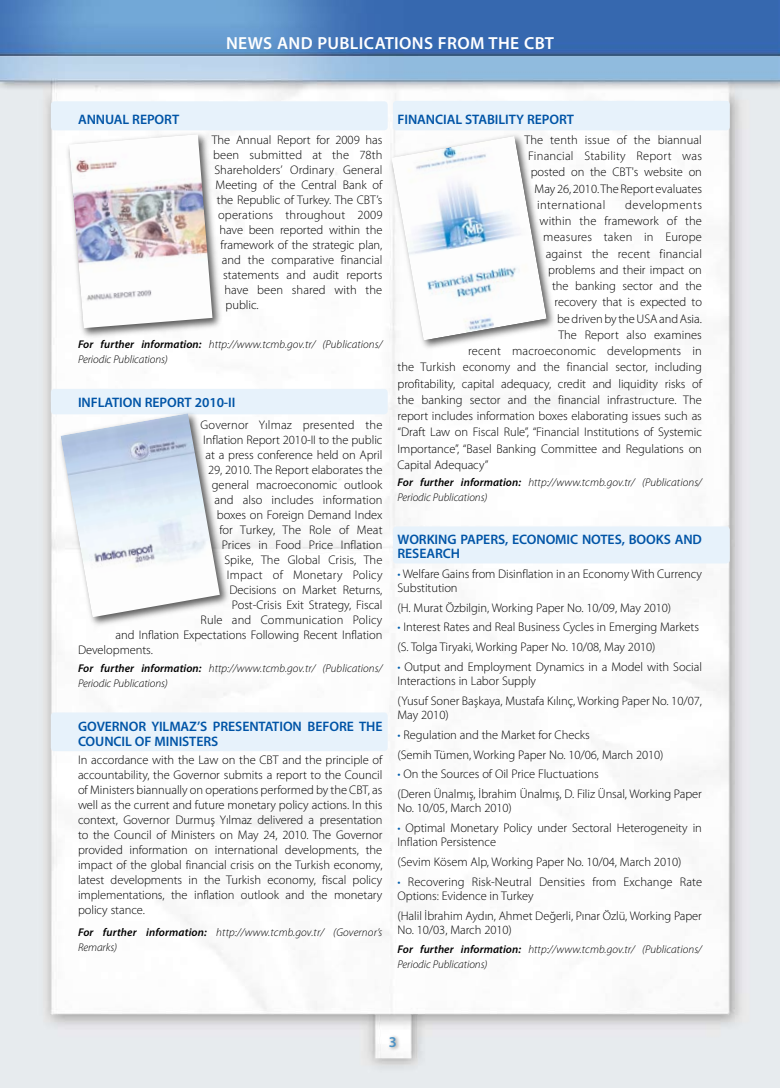
<style>
.page{position:relative;width:780px;height:1088px;background:#fff}
.page>*{position:absolute;margin:0;border:0;box-sizing:border-box;transform-origin:0 0}
.t1{font:600 17.5px "Myriad Pro";letter-spacing:.02em;color:#fff}
.t2{font:600 15px "Myriad Pro";color:#4d93c5}
.t3{font:600 13.75px/15px "Myriad Pro";letter-spacing:-.005em;color:#0054a6}
.t4{font:300 12.5px/15px "Myriad Pro";letter-spacing:-.005em;color:#000}
.t5{font:300 12.5px "Myriad Pro";letter-spacing:.015em;color:#000}
.t6{font:300 12.5px "Myriad Pro";letter-spacing:.03em;color:#000}
.t7{font:italic 300 11.25px/15px "Myriad Pro";letter-spacing:.005em;color:#000}
.s1{font-weight:600}
.s2{color:#005dac}
</style>
<div class="page">
<img style="left:0;top:0;width:780px;height:1088px">
<div style="left:393px;top:526px;width:336px;height:37px;background:#e7f2fb;border-radius:4px"></div>
<div style="left:51px;top:389px;width:336px;height:25px;background:#e7f2fb;border-radius:4px"></div>
<div style="left:51px;top:712px;width:336px;height:39px;background:#e7f2fb;border-radius:4px"></div>
<div style="left:393px;top:101px;width:336px;height:29px;background:#e7f2fb;border-radius:4px"></div>
<div style="left:51px;top:101px;width:336px;height:29px;background:#e7f2fb;border-radius:4px"></div>
<div style="left:386px;top:1033px;width:15px;height:19px;background:#000;opacity:.5"></div>
<div style="left:56px;top:409px;width:175px;height:219px;background:#000;opacity:.65"></div>
<img style="left:61px;top:413px;width:159px;height:204px">
<div style="left:65px;top:130px;width:158px;height:209px;background:#000;opacity:.65"></div>
<img style="left:69px;top:134px;width:143px;height:194px">
<div style="left:387px;top:132px;width:171px;height:219px;background:#000;opacity:.65"></div>
<img style="left:391px;top:136px;width:155px;height:204px">
<h1 class="t1" style="left:226px;top:32px;width:329px">NEWS AND PUBLICATIONS FROM THE CBT</h1>
<p class="t3" style="left:78px;top:112px;width:103px">ANNUAL REPORT</p>
<p class="t4" style="left:212px;top:133px;width:172px">The Annual Report for 2009 has</p>
<p class="t4" style="left:213px;top:148px;width:171px">been submitted at the 78th</p>
<p class="t4" style="left:214px;top:163px;width:169px">Shareholders’ Ordinary General</p>
<p class="t4" style="left:215px;top:178px;width:168px">Meeting of the Central Bank of</p>
<p class="t4" style="left:217px;top:193px;width:167px">the Republic of Turkey. The CBT’s</p>
<p class="t5" style="left:218px;top:208px;width:166px">operations throughout 2009</p>
<p class="t4" style="left:219px;top:223px;width:165px">have been reported within the</p>
<p class="t4" style="left:220px;top:238px;width:163px">framework of the strategic plan,</p>
<p class="t4" style="left:222px;top:253px;width:162px">and the comparative financial</p>
<p class="t4" style="left:223px;top:268px;width:161px">statements and audit reports</p>
<p class="t4" style="left:224px;top:283px;width:159px">have been shared with the</p>
<p class="t4" style="left:225px;top:298px;width:34px">public.</p>
<p class="t7" style="left:78px;top:337px;width:306px"><span class="s1">For further information:</span> http://www.tcmb.gov.tr/ (Publications/<br>Periodic Publications)</p>
<p class="t3" style="left:78px;top:394px;width:159px">INFLATION REPORT 2010-II</p>
<p class="t4" style="left:200px;top:417px;width:183px">Governor Yılmaz presented the</p>
<p class="t4" style="left:203px;top:432px;width:181px">Inflation Report 2010-II to the public</p>
<p class="t4" style="left:205px;top:447px;width:178px">at a press conference held on April</p>
<p class="t4" style="left:208px;top:462px;width:176px">29, 2010. The Report elaborates the</p>
<p class="t4" style="left:212px;top:477px;width:172px">general macroeconomic outlook</p>
<p class="t4" style="left:214px;top:492px;width:170px">and also includes information</p>
<p class="t4" style="left:217px;top:507px;width:167px">boxes on Foreign Demand Index</p>
<p class="t4" style="left:219px;top:522px;width:165px">for Turkey, The Role of Meat</p>
<p class="t4" style="left:222px;top:537px;width:162px">Prices in Food Price Inflation</p>
<p class="t4" style="left:224px;top:552px;width:160px">Spike, The Global Crisis, The</p>
<p class="t4" style="left:227px;top:567px;width:157px">Impact of Monetary Policy</p>
<p class="t4" style="left:229px;top:582px;width:155px">Decisions on Market Returns,</p>
<p class="t4" style="left:232px;top:597px;width:152px">Post-Crisis Exit Strategy, Fiscal</p>
<p class="t4" style="left:200px;top:612px;width:183px">Rule and Communication Policy</p>
<p class="t4" style="left:115px;top:627px;width:268px">and Inflation Expectations Following Recent Inflation</p>
<p class="t4" style="left:78px;top:642px;width:76px">Developments.</p>
<p class="t7" style="left:78px;top:661px;width:306px"><span class="s1">For further information:</span> http://www.tcmb.gov.tr/ (Publications/<br>Periodic Publications)</p>
<p class="t3" style="left:78px;top:718px;width:306px">GOVERNOR YILMAZ’S PRESENTATION BEFORE THE<br>COUNCIL OF MINISTERS</p>
<p class="t4" style="left:78px;top:752px;width:306px;text-align:justify">In accordance with the Law on the CBT and the principle of accountability, the Governor submits a report to the Council of Ministers biannually on operations performed by the CBT, as well as the current and future monetary policy actions. In this context, Governor Durmuş Yılmaz delivered a presentation to the Council of Ministers on May 24, 2010. The Governor provided information on international developments, the impact of the global financial crisis on the Turkish economy, latest developments in the Turkish economy, fiscal policy implementations, the inflation outlook and the monetary policy stance.</p>
<p class="t7" style="left:78px;top:925px;width:306px"><span class="s1">For further information:</span> http://www.tcmb.gov.tr/ (Governor’s<br>Remarks)</p>
<p class="t3" style="left:397px;top:112px;width:178px">FINANCIAL STABILITY REPORT</p>
<p class="t4" style="left:524px;top:132px;width:179px">The tenth issue of the biannual</p>
<p class="t5" style="left:528px;top:148px;width:175px">Financial Stability Report was</p>
<p class="t4" style="left:530px;top:165px;width:173px">posted on the CBT's website on</p>
<p class="t4" style="left:534px;top:181px;width:169px">May 26, 2010. The Report evaluates</p>
<p class="t6" style="left:537px;top:197px;width:70px">international</p>
<p class="t6" style="left:625px;top:197px;width:78px">developments</p>
<p class="t4" style="left:539px;top:213px;width:164px">within the framework of the</p>
<p class="t5" style="left:543px;top:230px;width:160px">measures taken in Europe</p>
<p class="t4" style="left:545px;top:246px;width:158px">against the recent financial</p>
<p class="t4" style="left:548px;top:262px;width:155px">problems and their impact on</p>
<p class="t4" style="left:552px;top:278px;width:151px">the banking sector and the</p>
<p class="t4" style="left:554px;top:295px;width:149px">recovery that is expected to</p>
<p class="t4" style="left:557px;top:311px;width:146px">be driven by the USA and Asia.</p>
<p class="t4" style="left:558px;top:327px;width:145px">The Report also examines</p>
<p class="t5" style="left:468px;top:343px;width:235px">recent macroeconomic developments in</p>
<p class="t4" style="left:397px;top:360px;width:306px">the Turkish economy and the financial sector, including</p>
<p class="t4" style="left:397px;top:376px;width:306px">profitability, capital adequacy, credit and liquidity risks of</p>
<p class="t4" style="left:397px;top:392px;width:306px">the banking sector and the financial infrastructure. The</p>
<p class="t4" style="left:397px;top:408px;width:306px">report includes information boxes elaborating issues such as</p>
<p class="t4" style="left:397px;top:425px;width:306px">“Draft Law on Fiscal Rule”, “Financial Institutions of Systemic</p>
<p class="t4" style="left:397px;top:441px;width:306px">Importance”, “Basel Banking Committee and Regulations on</p>
<p class="t4" style="left:397px;top:457px;width:93px">Capital Adequacy”</p>
<p class="t7" style="left:397px;top:474px;width:306px"><span class="s1">For further information:</span> http://www.tcmb.gov.tr/ (Publications/<br>Periodic Publications)</p>
<p class="t3" style="left:397px;top:531px;width:306px;line-height:14.4px">WORKING PAPERS, ECONOMIC NOTES, BOOKS AND<br>RESEARCH</p>
<p class="t4" style="left:397px;top:566px;width:306px;line-height:14.4px"><span class="s2">•</span> Welfare Gains from Disinflation in an Economy With Currency<br>Substitution</p>
<p class="t4" style="left:397px;top:600px;width:275px">(H. Murat Özbilgin, Working Paper No. 10/09, May 2010)</p>
<p class="t4" style="left:397px;top:617px;width:303px;line-height:19.8px"><span class="s2">•</span> Interest Rates and Real Business Cycles in Emerging Markets (S. Tolga Tiryaki, Working Paper No. 10/08, May 2010)</p>
<p class="t4" style="left:397px;top:659px;width:306px;line-height:14.4px"><span class="s2">•</span> Output and Employment Dynamics in a Model with Social<br>Interactions in Labor Supply</p>
<p class="t4" style="left:397px;top:693px;width:306px;line-height:14.4px">(Yusuf Soner Başkaya, Mustafa Kılınç, Working Paper No. 10/07,<br>May 2010)</p>
<p class="t4" style="left:397px;top:725px;width:267px;line-height:19.8px"><span class="s2">•</span> Regulation and the Market for Checks<br>(Semih Tümen, Working Paper No. 10/06, March 2010)</p>
<p class="t4" style="left:397px;top:764px;width:306px;line-height:19.8px"><span class="s2">•</span> On the Sources of Oil Price Fluctuations<br>(Deren Ünalmış, İbrahim Ünalmış, D. Filiz Ünsal, Working Paper</p>
<p class="t4" style="left:397px;top:800px;width:116px">No. 10/05, March 2010)</p>
<p class="t4" style="left:397px;top:820px;width:306px;line-height:14.4px"><span class="s2">•</span> Optimal Monetary Policy under Sectoral Heterogeneity in<br>Inflation Persistence</p>
<p class="t4" style="left:397px;top:854px;width:285px">(Sevim Kösem Alp, Working Paper No. 10/04, March 2010)</p>
<p class="t4" style="left:397px;top:874px;width:306px;line-height:14.4px"><span class="s2">•</span> Recovering Risk-Neutral Densities from Exchange Rate<br>Options: Evidence in Turkey</p>
<p class="t4" style="left:397px;top:908px;width:306px;line-height:14.4px">(Halil İbrahim Aydın, Ahmet Değerli, Pınar Özlü, Working Paper<br>No. 10/03, March 2010)</p>
<p class="t7" style="left:397px;top:941px;width:306px"><span class="s1">For further information:</span> http://www.tcmb.gov.tr/ (Publications/<br>Periodic Publications)</p>
<p class="t2" style="left:389px;top:1032px;width:10px">3</p>
</div>
